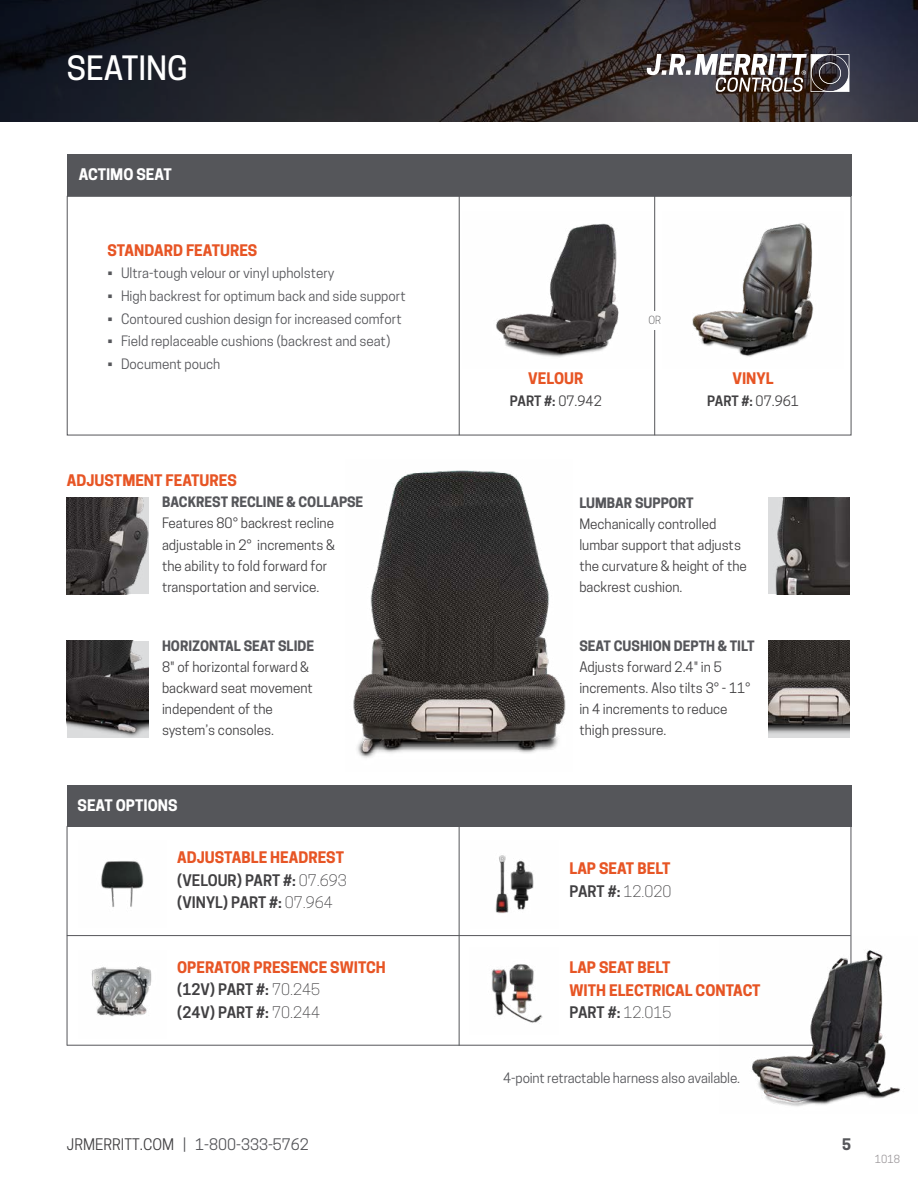
<style>
.page{position:relative;width:918px;height:1188px;background:#fff}
.page>*{position:absolute;margin:0;border:0;box-sizing:border-box;transform-origin:0 0}
.t1{font:500 31.5px "Cooper Hewitt";color:#fff}
.t2{font:700 15px/22.5px "Cooper Hewitt";color:#e75525}
.t3{font:600 15px/22.5px "Cooper Hewitt";color:#414042}
.t4{font:15px "Cooper Hewitt";color:#55565a}
.t5{font:700 15px "Cooper Hewitt";color:#fff}
.t6{font:700 15px "Cooper Hewitt";color:#55565a}
.t7{font:13.5px/21px "Cooper Hewitt";color:#414042}
.t8{font:13.5px "Cooper Hewitt";color:#55565a}
.t9{font:700 13.5px "Cooper Hewitt";color:#55565a}
.t10{font:600 13.5px "Cooper Hewitt";letter-spacing:-.015em;color:#414042}
.t11{font:10.5px "Cooper Hewitt";color:#9c989b}
.t12{font:300 10.5px "Cooper Hewitt";color:#414042}
.s1{font-weight:700;color:#e75525}
.s2{font-weight:300}
.s3{font-weight:600;color:#414042}
.s4{font-weight:300;color:#414042}
.s5{color:#414042}
.s6{font-weight:400}
</style>
<div class="page">
<img style="left:0;top:0;width:918px;height:122px">
<div style="left:67px;top:196px;width:784px;height:239px;border:1px solid #55565a"></div>
<div style="left:67px;top:154px;width:784px;height:42px;background:#55565a"></div>
<hr style="left:654px;top:195px;width:1px;height:240px;background:#55565a">
<hr style="left:459px;top:192px;width:1px;height:243px;background:#55565a">
<div style="left:645px;top:311px;width:20px;height:18px;background:#fff"></div>
<img style="left:496px;top:223px;width:123px;height:134px">
<img style="left:692px;top:223px;width:122px;height:134px">
<img style="left:353px;top:470px;width:213px;height:288px">
<img style="left:67px;top:497px;width:81px;height:97px">
<img style="left:67px;top:641px;width:81px;height:97px">
<img style="left:768px;top:497px;width:81px;height:97px">
<img style="left:768px;top:641px;width:81px;height:97px">
<div style="left:67px;top:785px;width:784px;height:42px;background:#55565a"></div>
<img style="left:91px;top:966px;width:61px;height:51px">
<img style="left:101px;top:861px;width:43px;height:46px">
<hr style="left:67px;top:935px;width:784px;height:1px;background:#55565a">
<hr style="left:459px;top:826px;width:1px;height:220px;background:#55565a">
<hr style="left:851px;top:826px;width:1px;height:219px;background:#55565a">
<hr style="left:67px;top:826px;width:1px;height:219px;background:#55565a">
<hr style="left:67px;top:1045px;width:784px;height:1px;background:#55565a">
<img style="left:491px;top:964px;width:52px;height:59px">
<img style="left:495px;top:855px;width:39px;height:58px">
<svg style="left:647px;top:54px;width:202px;height:38px"></svg>
<img style="left:719px;top:936px;width:181px;height:171px">
<h1 class="t1" style="left:67px;top:49px;width:122px">SEATING</h1>
<p class="t5" style="left:79px;top:166px;width:94px">ACTIMO SEAT</p>
<p class="t2" style="left:108px;top:239px;width:151px">STANDARD FEATURES</p>
<p class="t8" style="left:108px;top:266px;width:228px">• Ultra-tough velour or vinyl upholstery</p>
<p class="t8" style="left:108px;top:288px;width:300px">• High backrest for optimum back and side support</p>
<p class="t8" style="left:108px;top:311px;width:296px">• Contoured cushion design for increased comfort</p>
<p class="t8" style="left:108px;top:333px;width:284px">• Field replaceable cushions (backrest and seat)</p>
<p class="t8" style="left:108px;top:356px;width:114px">• Document pouch</p>
<p class="t2" style="left:67px;top:469px;width:171px">ADJUSTMENT FEATURES</p>
<p class="t9" style="left:162px;top:494px;width:203px">BACKREST RECLINE &amp; COLLAPSE</p>
<p class="t7" style="left:162px;top:513px;width:175px">Features 80° backrest recline adjustable in 2° increments &amp; the ability to fold forward for transportation and service.</p>
<p class="t9" style="left:162px;top:638px;width:154px">HORIZONTAL SEAT SLIDE</p>
<p class="t7" style="left:162px;top:656px;width:152px">8" of horizontal forward &amp; backward seat movement independent of the system’s consoles.</p>
<p class="t5" style="left:78px;top:796px;width:101px">SEAT OPTIONS</p>
<p class="t3" style="left:177px;top:846px;width:171px"><span class="s1">ADJUSTABLE HEADREST </span>(VELOUR) PART #: <span class="s2">07.693 </span>(VINYL) PART #: <span class="s2">07.964</span></p>
<p class="t2" style="left:177px;top:956px;width:210px">OPERATOR PRESENCE SWITCH <span class="s3">(12V) PART #:</span> <span class="s4">70.245<br></span><span class="s3">(24V) PART #:</span> <span class="s4">70.244</span></p>
<p class="t4" style="left:67px;top:1135px;width:243px"><span class="s5">JRMERRITT.COM</span> | 1-800-333-5762</p>
<p class="t2" style="left:528px;top:367px;width:57px">VELOUR</p>
<p class="t10" style="left:510px;top:393px;width:93px">PART #: <span class="s6">07.942</span></p>
<p class="t12" style="left:649px;top:314px;width:14px">OR</p>
<p class="t2" style="left:732px;top:367px;width:43px">VINYL</p>
<p class="t10" style="left:707px;top:393px;width:93px">PART #: <span class="s6">07.961</span></p>
<p class="t9" style="left:579px;top:494px;width:116px">LUMBAR SUPPORT</p>
<p class="t7" style="left:579px;top:513px;width:169px">Mechanically controlled lumbar support that adjusts the curvature &amp; height of the backrest cushion.</p>
<p class="t9" style="left:579px;top:638px;width:177px">SEAT CUSHION DEPTH &amp; TILT</p>
<p class="t7" style="left:579px;top:656px;width:173px">Adjusts forward 2.4" in 5 increments. Also tilts 3° - 11° in 4 increments to reduce thigh pressure.</p>
<p class="t2" style="left:570px;top:858px;width:103px">LAP SEAT BELT<br><span class="s3">PART #:</span> <span class="s4">12.020</span></p>
<p class="t2" style="left:570px;top:957px;width:193px">LAP SEAT BELT<br>WITH ELECTRICAL CONTACT<br><span class="s3">PART #:</span> <span class="s4">12.015</span></p>
<p class="t8" style="left:503px;top:1070px;width:238px">4-point retractable harness also available.</p>
<p class="t6" style="left:842px;top:1136px;width:10px">5</p>
<p class="t11" style="left:875px;top:1153px;width:27px">1018</p>
</div>
